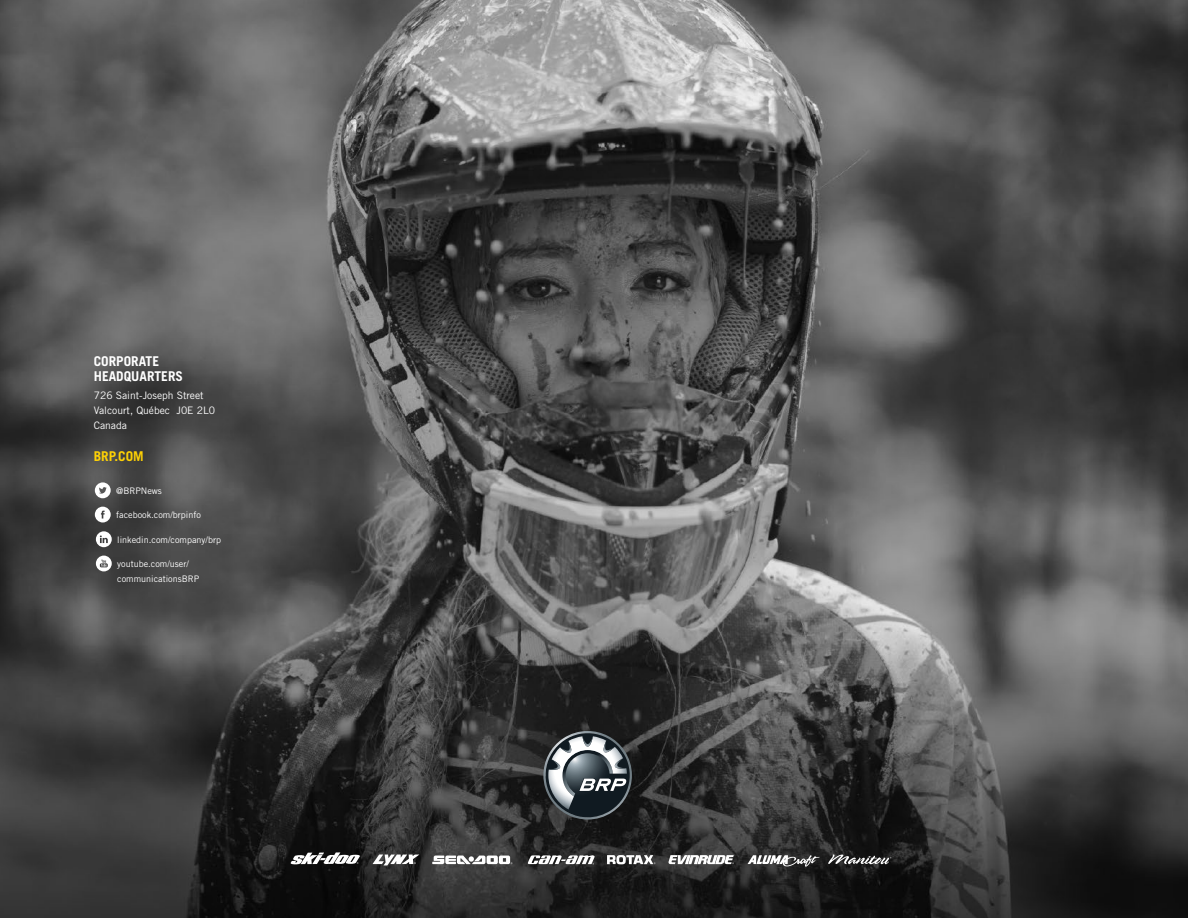
<style>
.page{position:relative;width:1188px;height:918px;background:#fff}
.page>*{position:absolute;margin:0;border:0;box-sizing:border-box;transform-origin:0 0}
.t1{font:700 13.5px/15px "Trade Gothic LT Std";color:#fff}
.t2{font:700 13.5px "Trade Gothic LT Std";color:#fed105}
.t3{font:10.35px/15px "Trade Gothic LT Std";color:#fff}
.t4{font:9px/15px "Trade Gothic LT Std";color:#fff}
</style>
<div class="page">
<img style="left:0;top:0;width:1188px;height:918px">
<svg style="left:540px;top:727px;width:96px;height:93px;background:#545a5e"></svg>
<svg style="left:373px;top:855px;width:46px;height:10px"></svg>
<svg style="left:432px;top:856px;width:80px;height:8px"></svg>
<svg style="left:291px;top:852px;width:69px;height:12px"></svg>
<svg style="left:607px;top:855px;width:48px;height:9px"></svg>
<svg style="left:668px;top:855px;width:66px;height:9px"></svg>
<svg style="left:828px;top:854px;width:63px;height:10px"></svg>
<svg style="left:748px;top:855px;width:72px;height:12px"></svg>
<svg style="left:528px;top:855px;width:67px;height:10px"></svg>
<svg style="left:95px;top:482px;width:16px;height:16px"></svg>
<svg style="left:95px;top:507px;width:16px;height:16px"></svg>
<svg style="left:96px;top:531px;width:16px;height:16px"></svg>
<svg style="left:96px;top:556px;width:16px;height:15px"></svg>
<p class="t1" style="left:94px;top:354px;width:91px">CORPORATE<br>HEADQUARTERS</p>
<p class="t3" style="left:94px;top:388px;width:123px">726 Saint-Joseph Street<br>Valcourt, Québec J0E 2L0<br>Canada</p>
<p class="t2" style="left:94px;top:448px;width:52px">BRP.COM</p>
<p class="t4" style="left:116px;top:483px;width:47px">@BRPNews</p>
<p class="t4" style="left:116px;top:507px;width:86px">facebook.com/brpinfo</p>
<p class="t4" style="left:117px;top:532px;width:105px">linkedin.com/company/brp</p>
<p class="t4" style="left:117px;top:556px;width:84px">youtube.com/user/ communicationsBRP</p>
</div>
